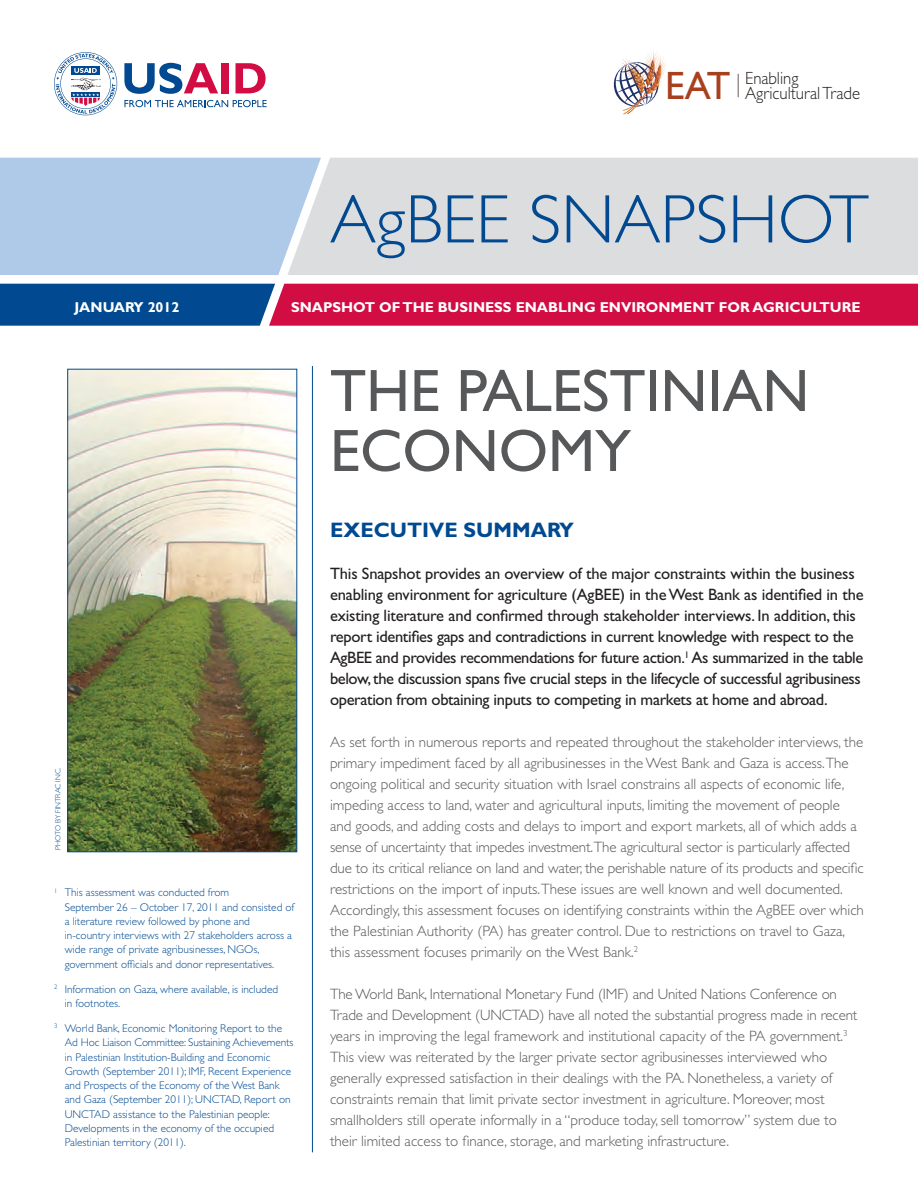
<style>
.page{position:relative;width:918px;height:1188px;background:#fff}
.page>*{position:absolute;margin:0;border:0;box-sizing:border-box;transform-origin:0 0}
.t1{font:300 69px "Gill Sans Std";color:#014990}
.t2{font:60px/60px "Gill Sans Std";color:#57585a}
.t3{font:39.75px "Gill Sans Std";color:#a9401d}
.t4{font:700 21px "Gill Sans Std";color:#014990}
.t5{font:300 17.7px/14.7px "Gill Sans Std";color:#231f20;scale:.94 1}
.t6{font:16.5px/21px "Gill Sans Std";letter-spacing:-.02em;color:#231f20}
.t7{font:300 15px/21px "Gill Sans Std";color:#57585a}
.t8{font:700 14.4px "Gill Sans Std";color:#fff}
.t9{font:300 11.25px/14.2px "Gill Sans Std";color:#014990}
.t10{font:300 7.5px "Gill Sans Std";color:#014990}
</style>
<div class="page">
<svg style="left:124px;top:63px;width:94px;height:31px"></svg>
<div style="left:222px;top:63px;width:7px;height:30px;background:#d20d44"></div>
<svg style="left:236px;top:63px;width:30px;height:30px"></svg>
<svg style="left:124px;top:100px;width:143px;height:7px"></svg>
<svg style="left:54px;top:52px;width:63px;height:63px"></svg>
<img style="left:613px;top:48px;width:53px;height:67px">
<svg style="left:738px;top:74px;width:1px;height:23px"></svg>
<svg style="left:0;top:284px;width:918px;height:42px;background:#95225d"></svg>
<div style="left:321px;top:158px;width:597px;height:117px;background:#dcdddf"></div>
<div style="left:0;top:158px;width:321px;height:117px;background:#afcae9"></div>
<hr style="left:312px;top:366px;width:1px;height:786px;background:#014990">
<img style="left:70px;top:371px;width:225px;height:479px">
<div style="left:68px;top:369px;width:229px;height:483px;border:1px solid #014990"></div>
<h3 class="t3" style="left:665px;top:63px;width:67px">EAT</h3>
<p class="t5" style="left:745px;top:71px;width:124px">Enabling<br>Agricultural Trade</p>
<p class="t8" style="left:75px;top:298px;width:106px">JANUARY 2012</p>
<h1 class="t1" style="left:330px;top:181px;width:540px">AgBEE SNAPSHOT</h1>
<p class="t8" style="left:291px;top:298px;width:204px">SNAPSHOT OF THE BUSINESS</p>
<p class="t8" style="left:516px;top:298px;width:344px">ENABLING ENVIRONMENT FOR AGRICULTURE</p>
<h2 class="t2" style="left:330px;top:361px;width:481px">The Palestinian<br>Economy</h2>
<p class="t10" style="left:54px;top:850px;width:84px;rotate:-90deg">Photo By Fintrac Inc .</p>
<p class="t9" style="left:65px;top:886px;width:231px;text-indent:-11px"><sup>1</sup> This assessment was conducted from<br>September 26 – October 17, 2011 and consisted of a literature review followed by phone and in-country interviews with 27 stakeholders across a wide range of private agribusinesses, NGOs, government officials and donor representatives.</p>
<p class="t9" style="left:65px;top:982px;width:215px;text-indent:-11px"><sup>2</sup> Information on Gaza, where available, is included in footnotes.</p>
<p class="t9" style="left:65px;top:1021px;width:230px;text-indent:-11px"><sup>3</sup> World Bank, Economic Monitoring Report to the Ad Hoc Liaison Committee: Sustaining Achievements in Palestinian Institution-Building and Economic Growth (September 2011); IMF, Recent Experience and Prospects of the Economy of the West Bank and Gaza (September 2011); UNCTAD, Report on UNCTAD assistance to the Palestinian people:<br>Developments in the economy of the occupied Palestinian territory (2011).</p>
<h3 class="t4" style="left:330px;top:517px;width:246px">EXECUTIVE SUMMARY</h3>
<p class="t6" style="left:330px;top:563px;width:535px">This Snapshot provides an overview of the major constraints within the business enabling environment for agriculture (AgBEE) in the West Bank as identified in the existing literature and confirmed through stakeholder interviews. In addition, this report identifies gaps and contradictions in current knowledge with respect to the AgBEE and provides recommendations for future action.<sup>1</sup> As summarized in the table below, the discussion spans five crucial steps in the lifecycle of successful agribusiness operation from obtaining inputs to competing in markets at home and abroad.</p>
<p class="t7" style="left:330px;top:732px;width:535px">As set forth in numerous reports and repeated throughout the stakeholder interviews, the primary impediment faced by all agribusinesses in the West Bank and Gaza is access.The ongoing political and security situation with Israel constrains all aspects of economic life, impeding access to land, water and agricultural inputs, limiting the movement of people and goods, and adding costs and delays to import and export markets, all of which adds a sense of uncertainty that impedes investment.The agricultural sector is particularly affected due to its critical reliance on land and water, the perishable nature of its products and specific restrictions on the import of inputs.These issues are well known and well documented.<br>Accordingly, this assessment focuses on identifying constraints within the AgBEE over which the Palestinian Authority (PA) has greater control. Due to restrictions on travel to Gaza, this assessment focuses primarily on the West Bank.<sup>2</sup></p>
<p class="t7" style="left:330px;top:984px;width:529px">The World Bank, International Monetary Fund (IMF) and United Nations Conference on Trade and Development (UNCTAD) have all noted the substantial progress made in recent years in improving the legal framework and institutional capacity of the PA government.<sup>3<br></sup>This view was reiterated by the larger private sector agribusinesses interviewed who generally expressed satisfaction in their dealings with the PA. Nonetheless, a variety of constraints remain that limit private sector investment in agriculture. Moreover, most smallholders still operate informally in a “produce today, sell tomorrow” system due to their limited access to finance, storage, and marketing infrastructure.</p>
</div>
